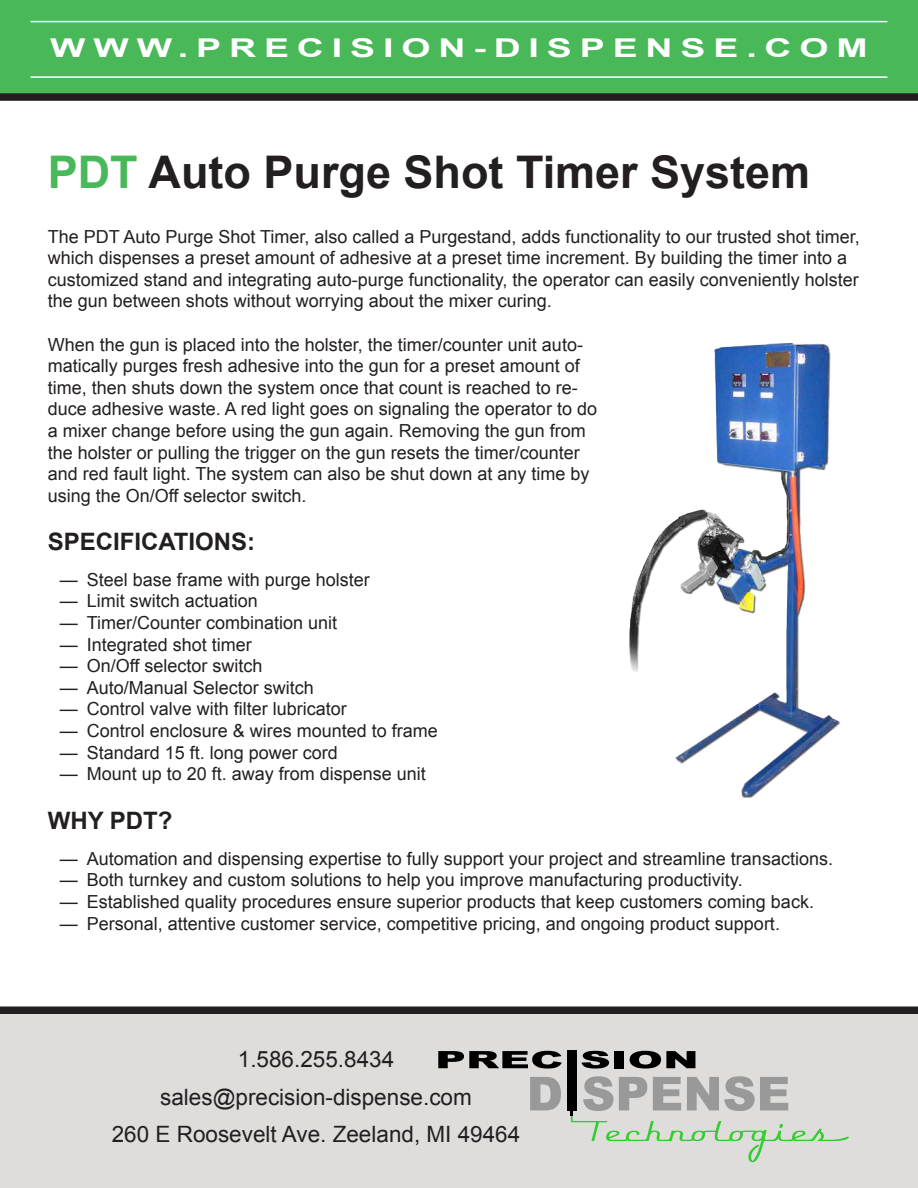
<style>
.page{position:relative;width:918px;height:1188px;background:#fff}
.page>*{position:absolute;margin:0;border:0;box-sizing:border-box;transform-origin:0 0}
.t1{font:700 45px "Arial";color:#231f20}
.t2{font:700 25.8px "Arial";letter-spacing:.21em;color:#fff;scale:1.45 1}
.t3{font:700 24px "Arial";color:#231f20}
.t4{font:22.5px "Arial";color:#231f20}
.t5{font:18px/21.6px "Arial";color:#231f20}
.s1{color:#49b859}
</style>
<div class="page">
<div style="left:0;top:1006px;width:918px;height:182px;background:#dedddc"></div>
<svg style="left:530px;top:1077px;width:31px;height:33px"></svg>
<svg style="left:438px;top:1051px;width:124px;height:18px;background:#5d5c5c"></svg>
<svg style="left:582px;top:1051px;width:27px;height:18px"></svg>
<div style="left:614px;top:1051px;width:10px;height:17px;background:#000"></div>
<svg style="left:630px;top:1051px;width:65px;height:18px"></svg>
<svg style="left:570px;top:1076px;width:280px;height:86px;background:#c9cfc7"></svg>
<div style="left:567px;top:1051px;width:9px;height:60px;background:#000"></div>
<svg style="left:0;top:0;width:918px;height:101px;background:#47ac55"></svg>
<hr style="left:31px;top:21px;width:856px;height:1px;background:#fff">
<hr style="left:31px;top:76px;width:856px;height:2px;background:#fff">
<img style="left:629px;top:343px;width:212px;height:455px">
<p class="t2" style="left:50px;top:31px;width:565px">WWW.PRECISION-DISPENSE.COM</p>
<p class="t1" style="left:48px;top:143px;width:764px"><span class="s1">PDT</span> Auto Purge Shot Timer System</p>
<p class="t5" style="left:48px;top:226px;width:814px">The PDT Auto Purge Shot Timer, also called a Purgestand, adds functionality to our trusted shot timer, which dispenses a preset amount of adhesive at a preset time increment. By building the timer into a customized stand and integrating auto-purge functionality, the operator can easily conveniently holster the gun between shots without worrying about the mixer curing.</p>
<p class="t5" style="left:48px;top:334px;width:551px">When the gun is placed into the holster, the timer/counter unit auto&shy;matically purges fresh adhesive into the gun for a preset amount of time, then shuts down the system once that count is reached to re&shy;duce adhesive waste. A red light goes on signaling the operator to do a mixer change before using the gun again. Removing the gun from the holster or pulling the trigger on the gun resets the timer/counter and red fault light. The system can also be shut down at any time by using the On/Off selector switch.</p>
<p class="t3" style="left:48px;top:525px;width:209px">SPECIFICATIONS:</p>
<p class="t5" style="left:60px;top:569px;width:312px">— Steel base frame with purge holster</p>
<p class="t5" style="left:60px;top:591px;width:200px">— Limit switch actuation</p>
<p class="t5" style="left:60px;top:612px;width:279px">— Timer/Counter combination unit</p>
<p class="t5" style="left:60px;top:634px;width:194px">— Integrated shot timer</p>
<p class="t5" style="left:60px;top:655px;width:204px">— On/Off selector switch</p>
<p class="t5" style="left:60px;top:677px;width:256px">— Auto/Manual Selector switch</p>
<p class="t5" style="left:60px;top:699px;width:289px">— Control valve with filter lubricator</p>
<p class="t5" style="left:60px;top:720px;width:380px">— Control enclosure &amp; wires mounted to frame</p>
<p class="t5" style="left:60px;top:742px;width:280px">— Standard 15 ft. long power cord</p>
<p class="t5" style="left:60px;top:763px;width:368px">— Mount up to 20 ft. away from dispense unit</p>
<p class="t3" style="left:48px;top:804px;width:126px">WHY PDT?</p>
<p class="t5" style="left:60px;top:848px;width:775px">— Automation and dispensing expertise to fully support your project and streamline transactions.</p>
<p class="t5" style="left:60px;top:870px;width:685px">— Both turnkey and custom solutions to help you improve manufacturing productivity.</p>
<p class="t5" style="left:60px;top:891px;width:756px">— Established quality procedures ensure superior products that keep customers coming back.</p>
<p class="t5" style="left:60px;top:913px;width:722px">— Personal, attentive customer service, competitive pricing, and ongoing product support.</p>
<p class="t4" style="left:238px;top:1045px;width:158px">1.586.255.8434</p>
<p class="t4" style="left:160px;top:1082px;width:313px">sales@precision-dispense.com</p>
<p class="t4" style="left:112px;top:1120px;width:410px">260 E Roosevelt Ave. Zeeland, MI 49464</p>
</div>
